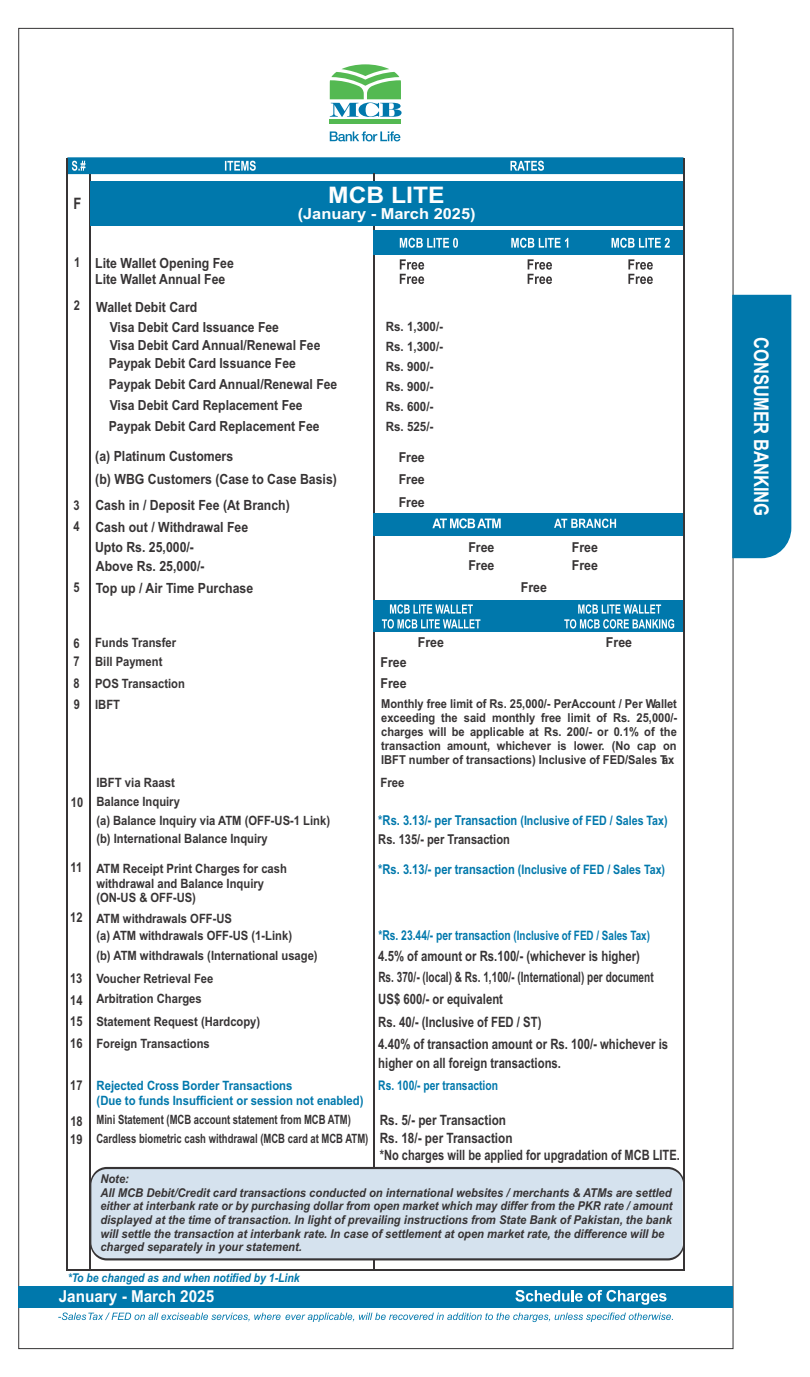
<style>
.page{position:relative;width:810px;height:1377px;background:#fff}
.page>*{position:absolute;margin:0;border:0;box-sizing:border-box;transform-origin:0 0}
.t1{font:700 22.72px "Arial";color:#fefefe;scale:1.08 1}
.t2{font:700 20.25px "Arial";color:#fefefe;scale:.82 1}
.t3{font:700 16.43px "Arial";color:#fefefe;scale:.93 1}
.t4{font:700 15.75px "Arial Narrow";color:#373435}
.t5{font:700 15.3px "Arial";color:#fefefe;scale:1.08 1}
.t6{font:700 14.17px/19.8px "Arial";color:#373435;scale:.8 1}
.t7{font:700 14.17px/21.6px "Arial";color:#373435;scale:.7 1}
.t8{font:700 14.17px "Arial";color:#373435;scale:.78 1}
.t9{font:700 14.17px "Arial";color:#373435;scale:.83 1}
.t10{font:700 13.95px/20.9px "Arial Narrow";color:#373435;scale:1.07 1}
.t11{font:700 13.72px/18.9px "Arial";color:#373435;scale:.9 1}
.t12{font:700 13.5px "Arial Narrow";color:#0078ac;scale:.93 1}
.t13{font:700 13.5px/21.6px "Arial Narrow";color:#373435}
.t14{font:700 13.28px "Arial Narrow";color:#0078ac;scale:.95 1}
.t15{font:700 13.05px "Arial Narrow";color:#0078ac}
.t16{font:700 12.83px/18.7px "Arial Narrow";color:#373435;scale:1.07 1}
.t17{font:700 12.83px "Arial Narrow";color:#373435;scale:.9 1}
.t18{font:700 12.83px/14.8px "Arial Narrow";color:#0078ac;scale:1.08 1}
.t19{font:700 12.83px/20px "Arial";color:#373435;scale:.9 1}
.t20{font:700 12.83px "Arial Narrow";color:#373435;scale:1.08 1}
.t21{font:700 12.38px/14px "Arial";color:#373435;text-align:justify;scale:.9 1}
.t22{font:italic 700 12.15px/13.5px "Arial Narrow";color:#373435;scale:1.12 1}
.t23{font:italic 700 12.15px "Arial Narrow";color:#0078ac;scale:1.06 1}
.s1{font-size:13.5px}
.s2{font-size:13.05px}
.s3{font-family:"Arial";font-size:14.17px}
</style>
<div class="page">
<div style="left:19px;top:1287px;width:714px;height:21px;background:#0078ac"></div>
<svg style="left:515px;top:1290px;width:152px;height:15px"></svg>
<svg style="left:58px;top:1313px;width:615px;height:9px"></svg>
<hr style="left:330px;top:120px;width:71px;height:4px;background:#54b952">
<svg style="left:330px;top:64px;width:72px;height:53px"></svg>
<svg style="left:330px;top:131px;width:70px;height:10px"></svg>
<div style="left:732px;top:295px;width:59px;height:263px;background:#0078ac"></div>
<div style="left:67px;top:157px;width:617px;height:17px;background:#0078ac"></div>
<svg style="left:225px;top:161px;width:31px;height:10px"></svg>
<svg style="left:510px;top:161px;width:34px;height:10px"></svg>
<svg style="left:72px;top:161px;width:14px;height:10px"></svg>
<hr style="left:67px;top:1270px;width:617px;height:1px;background:#373435">
<hr style="left:67px;top:158px;width:1px;height:1112px;background:#373435">
<hr style="left:89px;top:174px;width:2px;height:1095px;background:#373435">
<hr style="left:373px;top:173px;width:2px;height:1098px;background:#373435">
<div style="left:90px;top:181px;width:593px;height:45px;background:#0078ac"></div>
<div style="left:373px;top:601px;width:310px;height:31px;background:#0078ac"></div>
<svg style="left:382px;top:604px;width:98px;height:25px"></svg>
<svg style="left:564px;top:604px;width:110px;height:25px"></svg>
<div style="left:373px;top:231px;width:310px;height:24px;background:#0078ac"></div>
<div style="left:373px;top:513px;width:310px;height:23px;background:#0078ac"></div>
<svg style="left:554px;top:519px;width:62px;height:9px"></svg>
<svg style="left:432px;top:518px;width:69px;height:10px"></svg>
<svg style="left:400px;top:238px;width:58px;height:10px"></svg>
<svg style="left:511px;top:238px;width:57px;height:10px"></svg>
<svg style="left:612px;top:238px;width:58px;height:10px"></svg>
<svg style="left:400px;top:259px;width:24px;height:25px"></svg>
<svg style="left:528px;top:259px;width:24px;height:25px"></svg>
<svg style="left:628px;top:259px;width:25px;height:25px"></svg>
<div style="left:91px;top:1167px;width:592px;height:93px;background:#d5e2ee"></div>
<svg style="left:91px;top:1196px;width:1px;height:30px"></svg>
<hr style="left:683px;top:158px;width:1px;height:1112px;background:#373435">
<p class="t4" style="left:74px;top:197px;width:9px">F</p>
<p class="t13" style="left:74px;top:253px;width:8px">1</p>
<p class="t13" style="left:74px;top:296px;width:8px">2</p>
<p class="t13" style="left:74px;top:496px;width:8px;line-height:20.9px">3<br>4</p>
<p class="t13" style="left:74px;top:578px;width:8px">5</p>
<h1 class="t1" style="left:328px;top:186px;width:109px">MCB LITE</h1>
<p class="t5" style="left:298px;top:207px;width:166px">(January - March 2025)</p>
<p class="t10" style="left:95px;top:256px;width:131px;line-height:16.2px">Lite Wallet Opening Fee<br>Lite Wallet Annual Fee</p>
<p class="t10" style="left:110px;top:298px;width:160px;line-height:19.8px;text-indent:-14px">Wallet Debit Card<br>Visa Debit Card Issuance Fee</p>
<p class="t10" style="left:109px;top:337px;width:199px;line-height:18.2px">Visa Debit Card Annual/Renewal Fee<br>Paypak Debit Card Issuance Fee</p>
<p class="t10" style="left:109px;top:375px;width:215px">Paypak Debit Card Annual/Renewal Fee<br>Visa Debit Card Replacement Fee<br>Paypak Debit Card Replacement Fee</p>
<p class="t10" style="left:95px;top:447px;width:227px;line-height:22.5px">(a) Platinum Customers<br>(b) WBG Customers (Case to Case Basis)</p>
<p class="t10" style="left:95px;top:496px;width:183px;line-height:21.6px">Cash in / Deposit Fee (At Branch)<br>Cash out / Withdrawal Fee</p>
<p class="t10" style="left:95px;top:539px;width:104px;line-height:19.3px">Upto Rs. 25,000/-<br>Above Rs. 25,000/-</p>
<p class="t10" style="left:96px;top:579px;width:149px">Top up / Air Time Purchase</p>
<p class="t19" style="left:386px;top:317px;width:65px">Rs. 1,300/-<br>Rs. 1,300/-<br>Rs. 900/-<br>Rs. 900/-<br>Rs. 600/-<br>Rs. 525/-</p>
<p class="t11" style="left:399px;top:447px;width:31px;line-height:22.1px">Free<br>Free</p>
<p class="t11" style="left:399px;top:494px;width:31px">Free</p>
<p class="t11" style="left:468px;top:539px;width:31px">Free<br>Free</p>
<p class="t11" style="left:572px;top:539px;width:31px">Free<br>Free</p>
<p class="t11" style="left:521px;top:579px;width:31px">Free</p>
<p class="t13" style="left:74px;top:636px;width:8px;line-height:18px">6<br>7</p>
<p class="t13" style="left:74px;top:674px;width:8px;line-height:20.9px">8<br>9</p>
<p class="t13" style="left:71px;top:793px;width:14px">10</p>
<p class="t13" style="left:71px;top:858px;width:13px">11</p>
<p class="t13" style="left:70px;top:908px;width:14px">12</p>
<p class="t13" style="left:70px;top:969px;width:14px;text-align:justify">13<br>14<br>15<br>16</p>
<p class="t13" style="left:70px;top:1076px;width:14px">17</p>
<p class="t16" style="left:95px;top:634px;width:77px">Funds Transfer<br>Bill Payment</p>
<p class="t16" style="left:95px;top:674px;width:85px;line-height:20.9px">POS Transaction<br>IBFT</p>
<p class="t11" style="left:380px;top:654px;width:31px;line-height:20.2px">Free<br>Free</p>
<p class="t11" style="left:418px;top:634px;width:31px">Free</p>
<p class="t11" style="left:606px;top:634px;width:31px">Free</p>
<p class="t21" style="left:381px;top:698px;width:330px">Monthly free limit of Rs. 25,000/- Per Account / Per Wallet exceeding the said monthly free limit of Rs. 25,000/- charges will be applicable at Rs. 200/- or 0.1% of the transaction amount, whichever is lower. (No cap on IBFT number of transactions) Inclusive of FED/Sales Tax</p>
<p class="t20" style="left:96px;top:777px;width:74px">IBFT via Raast</p>
<p class="t20" style="left:381px;top:777px;width:24px">Free</p>
<p class="t16" style="left:96px;top:793px;width:220px">Balance Inquiry<br>(a) Balance Inquiry via ATM (OFF-US-1 Link) (b) International Balance Inquiry</p>
<p class="t16" style="left:96px;top:863px;width:180px;line-height:14.4px">ATM Receipt Print Charges for cash withdrawal and Balance Inquiry (ON-US &amp; OFF-US)</p>
<p class="t16" style="left:96px;top:911px;width:184px;line-height:17.6px">ATM withdrawals OFF-US<br>(a) ATM withdrawals OFF-US (1-Link)</p>
<p class="t16" style="left:96px;top:946px;width:208px;line-height:22.9px">(b) ATM withdrawals (International usage)<br>Voucher Retrieval Fee</p>
<p class="t16" style="left:96px;top:988px;width:155px;line-height:23.2px">Arbitration Charges<br>Statement Request (Hardcopy)</p>
<p class="t16" style="left:96px;top:1035px;width:108px">Foreign Transactions</p>
<p class="t15" style="left:378px;top:815px;width:291px"><span class="s1">*Rs. 3.13/- per Transaction</span> (Inclusive of FED / Sales Tax)</p>
<p class="t15" style="left:378px;top:864px;width:288px"><span class="s1">*Rs. 3.13/- per transaction</span> (Inclusive of FED / Sales Tax)</p>
<p class="t13" style="left:378px;top:829px;width:133px">Rs. 135/- per Transaction</p>
<p class="t12" style="left:378px;top:931px;width:294px">*Rs. 23.44/- per transaction <span class="s2">(Inclusive of FED / Sales Tax)</span></p>
<p class="t7" style="left:378px;top:968px;width:395px">Rs. 370/- (local) &amp; Rs. 1,100/- (International) per document<br>US$ 600/- or equivalent</p>
<p class="t6" style="left:378px;top:1035px;width:364px">4.40% of transaction amount or Rs. 100/- whichever is higher on all foreign transactions.</p>
<p class="t6" style="left:378px;top:947px;width:328px">4.5% of amount or Rs.100/- (whichever is higher)</p>
<p class="t6" style="left:378px;top:1013px;width:206px">Rs. 40/- (Inclusive of FED / ST)</p>
<p class="t18" style="left:97px;top:1079px;width:249px">Rejected Cross Border Transactions<br>(Due to funds Insufficient or session not enabled)</p>
<p class="t14" style="left:378px;top:1081px;width:128px">Rs. 100/- per transaction</p>
<p class="t17" style="left:70px;top:1115px;width:313px"><span class="s1">18</span> Mini Statement (MCB account statement from MCB ATM)</p>
<p class="t9" style="left:380px;top:1115px;width:154px">Rs. 5/- per Transaction</p>
<p class="t17" style="left:70px;top:1134px;width:493px"><span class="s1">19</span> Cardless biometric cash withdrawal (MCB card at MCB ATM) <span class="s3">Rs. 18/- per Transaction</span></p>
<p class="t22" style="left:100px;top:1173px;width:512px">Note:<br>All MCB Debit/Credit card transactions conducted on international websites / merchants &amp; ATMs are settled either at interbank rate or by purchasing dollar from open market which may differ from the PKR rate / amount displayed at the time of transaction. In light of prevailing instructions from State Bank of Pakistan, the bank will settle the transaction at interbank rate. In case of settlement at open market rate, the difference will be charged separately in your statement.</p>
<p class="t8" style="left:380px;top:1150px;width:386px">*No charges will be applied for upgradation of MCB LITE.</p>
<p class="t23" style="left:68px;top:1273px;width:220px">*To be changed as and when notified by 1-Link</p>
<h3 class="t3" style="left:59px;top:1290px;width:169px">January - March 2025</h3>
<h2 class="t2" style="left:769px;top:337px;width:220px;rotate:90deg">CONSUMER BANKING</h2>
</div>
